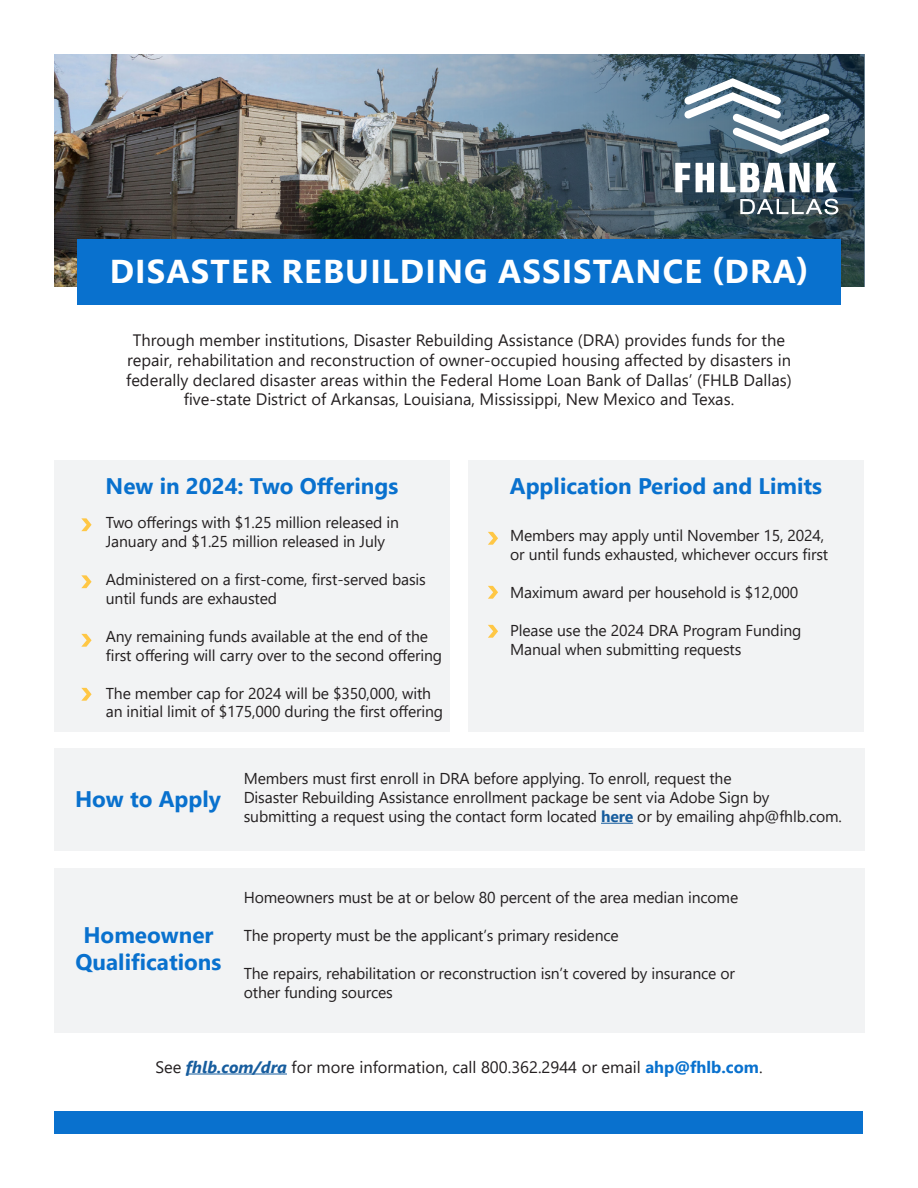
<style>
.page{position:relative;width:918px;height:1188px;background:#fff}
.page>*{position:absolute;margin:0;border:0;box-sizing:border-box;transform-origin:0 0}
.t1{font:700 33px "Segoe UI";letter-spacing:.035em;color:#fff}
.t2{font:700 22.5px/27px "Segoe UI";color:#0971ce;text-align:center}
.t3{font:16.5px/19.8px "Segoe UI";color:#231f20;text-align:center}
.t4{font:15.75px/18.9px "Segoe UI";letter-spacing:-.01em;color:#231f20}
.s1{font-weight:700;color:#175d9e}
.s2{font-weight:700;font-style:italic;color:#175d9e}
.s3{font-weight:700;color:#0971ce}
</style>
<div class="page">
<img style="left:55px;top:54px;width:810px;height:232px">
<div style="left:77px;top:239px;width:764px;height:65px;background:#0971ce"></div>
<div style="left:54px;top:460px;width:396px;height:272px;background:#f2f3f4"></div>
<div style="left:54px;top:748px;width:811px;height:103px;background:#f2f3f4"></div>
<div style="left:468px;top:460px;width:396px;height:272px;background:#f2f3f4"></div>
<div style="left:54px;top:868px;width:811px;height:164px;background:#f2f3f4"></div>
<div style="left:55px;top:1111px;width:808px;height:22px;background:#0971ce"></div>
<hr style="left:601px;top:823px;width:32px;height:1px;background:#175d9e">
<hr style="left:186px;top:1074px;width:101px;height:1px;background:#175d9e">
<svg style="left:81px;top:518px;width:11px;height:13px"></svg>
<svg style="left:81px;top:575px;width:11px;height:13px"></svg>
<svg style="left:81px;top:634px;width:11px;height:13px"></svg>
<svg style="left:488px;top:625px;width:10px;height:13px"></svg>
<svg style="left:488px;top:586px;width:10px;height:13px"></svg>
<svg style="left:488px;top:532px;width:10px;height:13px"></svg>
<svg style="left:81px;top:688px;width:11px;height:13px"></svg>
<svg style="left:675px;top:163px;width:15px;height:29px"></svg>
<svg style="left:696px;top:163px;width:18px;height:29px"></svg>
<svg style="left:721px;top:163px;width:89px;height:29px"></svg>
<svg style="left:816px;top:163px;width:22px;height:29px"></svg>
<svg style="left:740px;top:199px;width:98px;height:16px"></svg>
<svg style="left:684px;top:78px;width:146px;height:76px"></svg>
<p class="t1" style="left:110px;top:240px;width:700px">DISASTER REBUILDING ASSISTANCE (DRA)</p>
<p class="t3" style="left:126px;top:329px;width:667px">Through member institutions, Disaster Rebuilding Assistance (DRA) provides funds for the repair, rehabilitation and reconstruction of owner-occupied housing affected by disasters in federally declared disaster areas within the Federal Home Loan Bank of Dallas’ (FHLB Dallas) five-state District of Arkansas, Louisiana, Mississippi, New Mexico and Texas.</p>
<p class="t2" style="left:106px;top:471px;width:294px">New in 2024: Two Offerings</p>
<p class="t2" style="left:510px;top:471px;width:314px">Application Period and Limits</p>
<p class="t4" style="left:106px;top:512px;width:295px">Two offerings with $1.25 million released in</p>
<p class="t4" style="left:106px;top:531px;width:281px">January and $1.25 million released in July</p>
<p class="t4" style="left:106px;top:569px;width:322px">Administered on a first-come, first-served basis until funds are exhausted</p>
<p class="t4" style="left:106px;top:625px;width:338px">Any remaining funds available at the end of the first offering will carry over to the second offering</p>
<p class="t4" style="left:106px;top:682px;width:339px">The member cap for 2024 will be $350,000, with an initial limit of $175,000 during the first offering</p>
<p class="t4" style="left:510px;top:525px;width:316px">Members may apply until November 15, 2024,</p>
<p class="t4" style="left:510px;top:544px;width:320px">or until funds exhausted, whichever occurs first</p>
<p class="t4" style="left:510px;top:582px;width:290px">Maximum award per household is $12,000</p>
<p class="t4" style="left:510px;top:619px;width:293px">Please use the 2024 DRA Program Funding</p>
<p class="t4" style="left:510px;top:638px;width:233px">Manual when submitting requests</p>
<p class="t2" style="left:75px;top:784px;width:147px">How to Apply</p>
<p class="t4" style="left:244px;top:768px;width:489px">Members must first enroll in DRA before applying. To enroll, request the</p>
<p class="t4" style="left:244px;top:787px;width:527px">Disaster Rebuilding Assistance enrollment package be sent via Adobe Sign by</p>
<p class="t4" style="left:244px;top:805px;width:600px">submitting a request using the contact form located <span class="s1">here</span> or by emailing ahp@fhlb.com.</p>
<p class="t2" style="left:76px;top:920px;width:147px">Homeowner<br>Qualifications</p>
<p class="t4" style="left:244px;top:887px;width:496px">Homeowners must be at or below 80 percent of the area median income</p>
<p class="t4" style="left:244px;top:925px;width:377px">The property must be the applicant’s primary residence</p>
<p class="t4" style="left:244px;top:963px;width:493px">The repairs, rehabilitation or reconstruction isn’t covered by insurance or other funding sources</p>
<p class="t3" style="left:155px;top:1055px;width:609px">See <span class="s2">fhlb.com/dra</span> for more information, call 800.362.2944 or email <span class="s3">ahp@fhlb.com</span>.</p>
</div>
